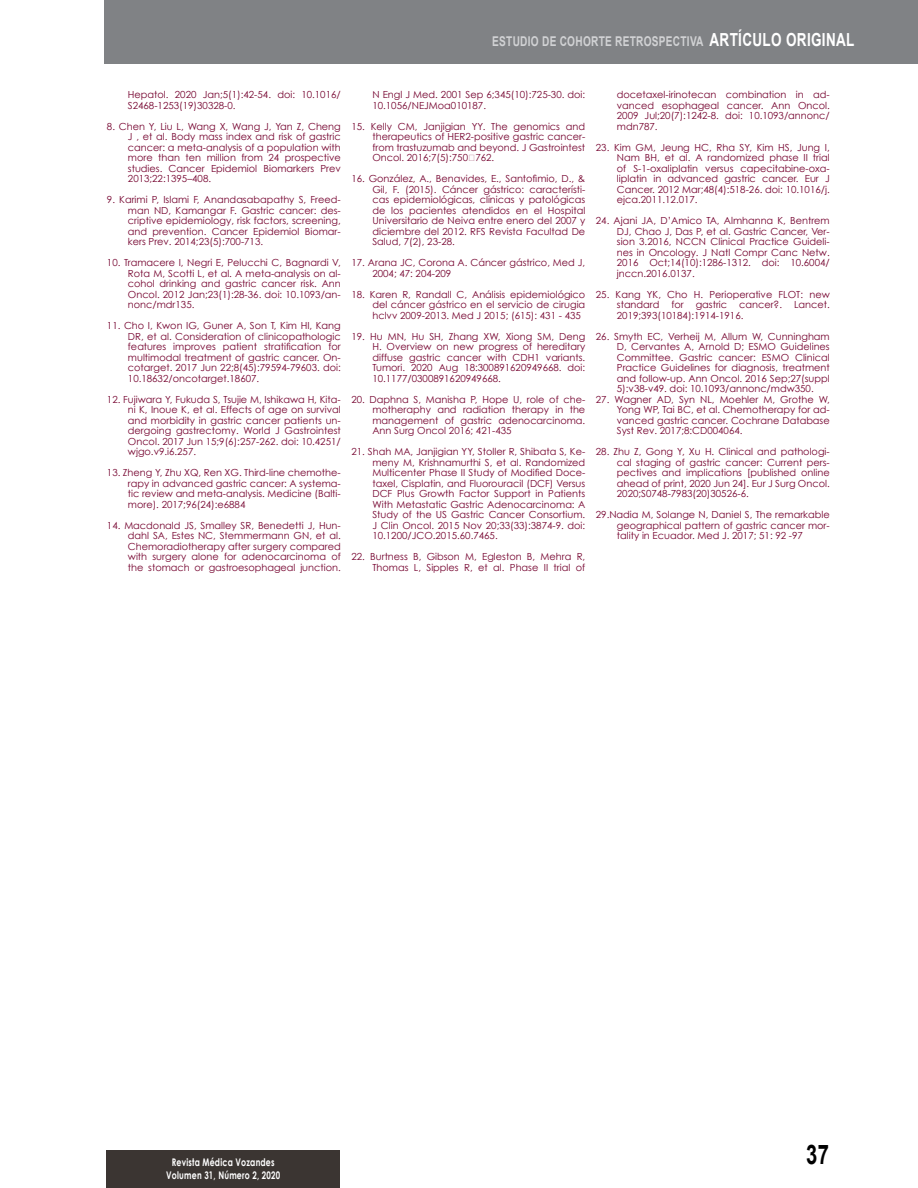
<style>
.page{position:relative;width:918px;height:1188px;background:#fff}
.page>*{position:absolute;margin:0;border:0;box-sizing:border-box;transform-origin:0 0}
.t1{font:700 27px "Arial";color:#000;scale:.75 1}
.título_sección_blanc{font:700 13.5px "Arial";letter-spacing:.025em;color:#d1d2d4;scale:.75 1}
.t2{font:700 10.5px "Century Gothic";letter-spacing:.025em;color:#fff;scale:.75 1}
.REFERENCIAS{font:9.75px/10.5px "Century Gothic";color:#74002d;text-align:justify}
.s1{font-size:18px;color:#fff}
</style>
<div class="page">
<div style="left:106px;top:1150px;width:234px;height:38px;background:#3b3532"></div>
<div style="left:105px;top:0;width:813px;height:64px;background:#808285"></div>
<p class="título_sección_blanc" style="left:492px;top:32px;width:484px">ESTUDIO DE COHORTE RETROSPECTIVA <span class="s1">ARTÍCULO ORIGINAL</span></p>
<p class="REFERENCIAS" style="left:128px;top:89px;width:214px">Hepatol. 2020 Jan;5(1):42-54. doi: 10.1016/<br>S2468-1253(19)30328-0.</p>
<p class="REFERENCIAS" style="left:128px;top:121px;width:214px;text-indent:-21px">8. Chen Y, Liu L, Wang X, Wang J, Yan Z, Cheng J , et al. Body mass index and risk of gastric cancer: a meta-analysis of a population with more than ten million from 24 prospective studies. Cancer Epidemiol Biomarkers Prev 2013;22:1395–408.</p>
<p class="REFERENCIAS" style="left:128px;top:194px;width:214px;text-indent:-21px">9. Karimi P, Islami F, Anandasabapathy S, Freed&shy;man ND, Kamangar F. Gastric cancer: des&shy;criptive epidemiology, risk factors, screening, and prevention. Cancer Epidemiol Biomar&shy;kers Prev. 2014;23(5):700-713.</p>
<p class="REFERENCIAS" style="left:128px;top:257px;width:214px;text-indent:-21px">10. Tramacere I, Negri E, Pelucchi C, Bagnardi V, Rota M, Scotti L, et al. A meta-analysis on al&shy;cohol drinking and gastric cancer risk. Ann Oncol. 2012 Jan;23(1):28-36. doi: 10.1093/an&shy;nonc/mdr135.</p>
<p class="REFERENCIAS" style="left:128px;top:320px;width:214px;text-indent:-21px">11. Cho I, Kwon IG, Guner A, Son T, Kim HI, Kang DR, et al. Consideration of clinicopathologic features improves patient stratification for multimodal treatment of gastric cancer. On&shy;cotarget. 2017 Jun 22;8(45):79594-79603. doi:<br>10.18632/oncotarget.18607.</p>
<p class="REFERENCIAS" style="left:128px;top:394px;width:214px;text-indent:-21px">12. Fujiwara Y, Fukuda S, Tsujie M, Ishikawa H, Kita&shy;ni K, Inoue K, et al. Effects of age on survival and morbidity in gastric cancer patients un&shy;dergoing gastrectomy. World J Gastrointest Oncol. 2017 Jun 15;9(6):257-262. doi: 10.4251/ wjgo.v9.i6.257.</p>
<p class="REFERENCIAS" style="left:128px;top:467px;width:214px;text-indent:-21px">13. Zheng Y, Zhu XQ, Ren XG. Third-line chemothe&shy;rapy in advanced gastric cancer: A systema&shy;tic review and meta-analysis. Medicine (Balti&shy;more). 2017;96(24):e6884</p>
<p class="REFERENCIAS" style="left:128px;top:520px;width:214px;text-indent:-21px">14. Macdonald JS, Smalley SR, Benedetti J, Hun&shy;dahl SA, Estes NC, Stemmermann GN, et al.<br>Chemoradiotherapy after surgery compared with surgery alone for adenocarcinoma of the stomach or gastroesophageal junction.</p>
<p class="REFERENCIAS" style="left:372px;top:89px;width:214px">N Engl J Med. 2001 Sep 6;345(10):725-30. doi:<br>10.1056/NEJMoa010187.</p>
<p class="REFERENCIAS" style="left:372px;top:121px;width:214px;text-indent:-21px">15. Kelly CM, Janjigian YY. The genomics and therapeutics of HER2-positive gastric cancer&shy;from trastuzumab and beyond. J Gastrointest Oncol. 2016;7(5):750‐762.</p>
<p class="REFERENCIAS" style="left:372px;top:173px;width:214px;text-indent:-21px">16. González, A., Benavides, E., Santofimio, D., &amp; Gil, F. (2015). Cáncer gástrico: característi&shy;cas epidemiológicas, clínicas y patológicas de los pacientes atendidos en el Hospital Universitario de Neiva entre enero del 2007 y diciembre del 2012. RFS Revista Facultad De Salud, 7(2), 23-28.</p>
<p class="REFERENCIAS" style="left:372px;top:257px;width:214px;text-indent:-21px">17. Arana JC, Corona A. Cáncer gástrico, Med J,<br>2004; 47: 204-209</p>
<p class="REFERENCIAS" style="left:372px;top:289px;width:214px;text-indent:-21px">18. Karen R, Randall C, Análisis epidemiológico del cáncer gástrico en el servicio de cirugia hclvv 2009-2013. Med J 2015; (615): 431 - 435</p>
<p class="REFERENCIAS" style="left:372px;top:331px;width:214px;text-indent:-21px">19. Hu MN, Hu SH, Zhang XW, Xiong SM, Deng H. Overview on new progress of hereditary diffuse gastric cancer with CDH1 variants.<br>Tumori. 2020 Aug 18:300891620949668. doi:<br>10.1177/0300891620949668.</p>
<p class="REFERENCIAS" style="left:372px;top:394px;width:214px;text-indent:-21px">20. Daphna S, Manisha P, Hope U, role of che&shy;motheraphy and radiation therapy in the management of gastric adenocarcinoma.<br>Ann Surg Oncol 2016; 421-435</p>
<p class="REFERENCIAS" style="left:372px;top:446px;width:214px;text-indent:-21px">21. Shah MA, Janjigian YY, Stoller R, Shibata S, Ke&shy;meny M, Krishnamurthi S, et al. Randomized Multicenter Phase II Study of Modified Doce&shy;taxel, Cisplatin, and Fluorouracil (DCF) Versus DCF Plus Growth Factor Support in Patients With Metastatic Gastric Adenocarcinoma: A Study of the US Gastric Cancer Consortium.<br>J Clin Oncol. 2015 Nov 20;33(33):3874-9. doi:<br>10.1200/JCO.2015.60.7465.</p>
<p class="REFERENCIAS" style="left:351px;top:551px;width:235px;text-align:right">22. Burtness B, Gibson M, Egleston B, Mehra R,<br>Thomas L, Sipples R, et al. Phase II trial of</p>
<p class="REFERENCIAS" style="left:617px;top:89px;width:214px">docetaxel-irinotecan combination in ad&shy;vanced esophageal cancer. Ann Oncol.<br>2009 Jul;20(7):1242-8. doi: 10.1093/annonc/ mdn787.</p>
<p class="REFERENCIAS" style="left:617px;top:142px;width:214px;text-indent:-21px">23. Kim GM, Jeung HC, Rha SY, Kim HS, Jung I, Nam BH, et al. A randomized phase II trial of S-1-oxaliplatin versus capecitabine-oxa&shy;liplatin in advanced gastric cancer. Eur J Cancer. 2012 Mar;48(4):518-26. doi: 10.1016/j. ejca.2011.12.017.</p>
<p class="REFERENCIAS" style="left:617px;top:215px;width:214px;text-indent:-21px">24. Ajani JA, D’Amico TA, Almhanna K, Bentrem DJ, Chao J, Das P, et al. Gastric Cancer, Ver&shy;sion 3.2016, NCCN Clinical Practice Guideli&shy;nes in Oncology. J Natl Compr Canc Netw.<br>2016 Oct;14(10):1286-1312. doi: 10.6004/ jnccn.2016.0137.</p>
<p class="REFERENCIAS" style="left:617px;top:289px;width:214px;text-indent:-21px">25. Kang YK, Cho H. Perioperative FLOT: new standard for gastric cancer?. Lancet.<br>2019;393(10184):1914-1916.</p>
<p class="REFERENCIAS" style="left:617px;top:331px;width:214px;text-indent:-21px">26. Smyth EC, Verheij M, Allum W, Cunningham D, Cervantes A, Arnold D; ESMO Guidelines Committee. Gastric cancer: ESMO Clinical Practice Guidelines for diagnosis, treatment and follow-up. Ann Oncol. 2016 Sep;27(suppl 5):v38-v49. doi: 10.1093/annonc/mdw350.</p>
<p class="REFERENCIAS" style="left:617px;top:394px;width:214px;text-indent:-21px">27. Wagner AD, Syn NL, Moehler M, Grothe W, Yong WP, Tai BC, et al. Chemotherapy for ad&shy;vanced gastric cancer. Cochrane Database Syst Rev. 2017;8:CD004064.</p>
<p class="REFERENCIAS" style="left:617px;top:446px;width:214px;text-indent:-21px">28. Zhu Z, Gong Y, Xu H. Clinical and pathologi&shy;cal staging of gastric cancer: Current pers&shy;pectives and implications [published online ahead of print, 2020 Jun 24]. Eur J Surg Oncol.<br>2020;S0748-7983(20)30526-6.</p>
<p class="REFERENCIAS" style="left:617px;top:509px;width:214px;text-indent:-21px">29.Nadia M, Solange N, Daniel S, The remarkable geographical pattern of gastric cancer mor&shy;tality in Ecuador. Med J. 2017; 51: 92 -97</p>
<p class="t2" style="left:172px;top:1156px;width:139px">Revista Médica Vozandes</p>
<p class="t2" style="left:166px;top:1168px;width:153px">Volumen 31, Número 2, 2020</p>
<p class="t1" style="left:806px;top:1136px;width:32px">37</p>
</div>
